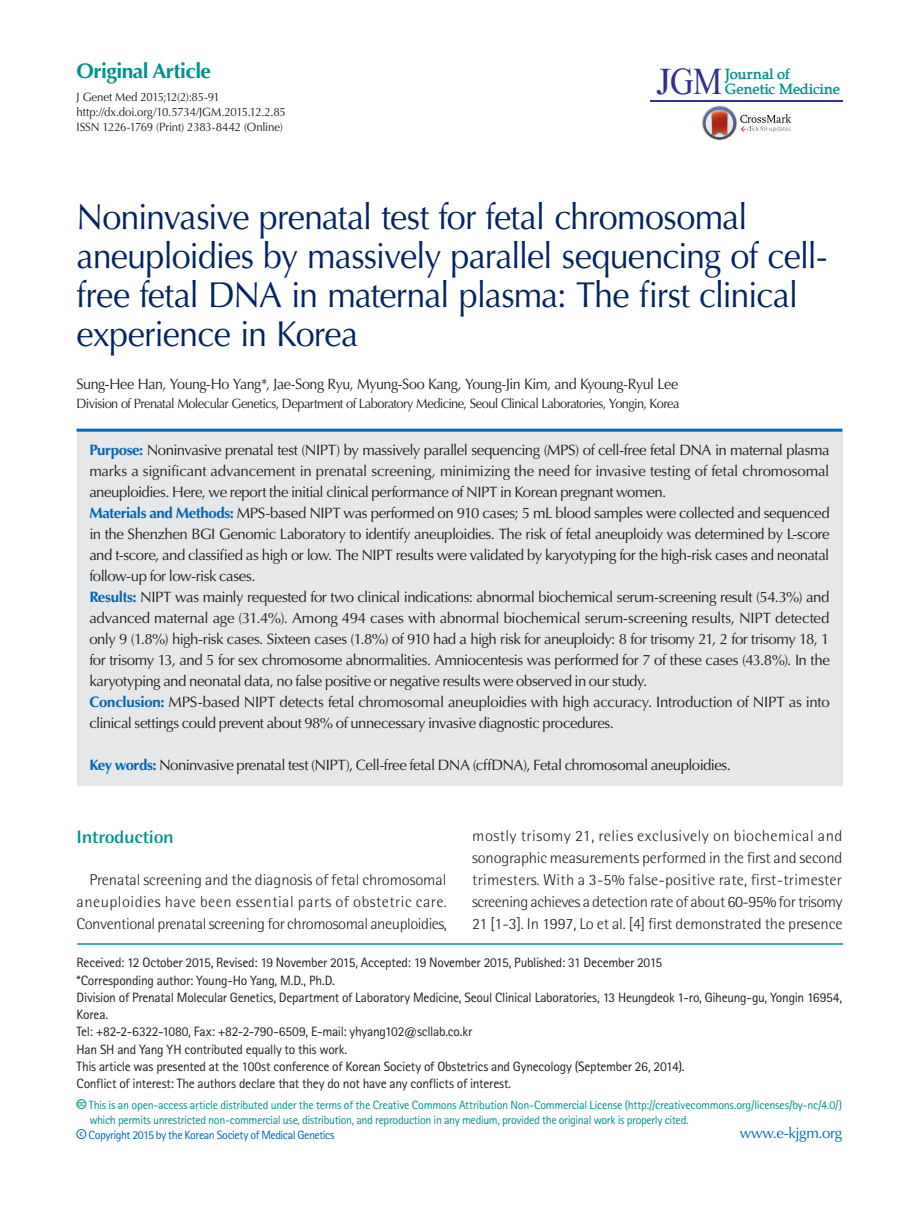
<style>
.page{position:relative;width:919px;height:1217px;background:#fff}
.page>*{position:absolute;margin:0;border:0;box-sizing:border-box;transform-origin:0 0}
.t1{font:38.4px "Mongolian Baiti";color:#2e3092}
.t2{font:36px/39px "Optima LT Std";letter-spacing:-.03em;color:#002361;scale:.95 1}
.t3{font:700 21px "Optima LT Std";letter-spacing:-.025em;color:#00918e}
.t4{font:700 18px "Rotis Semi Sans Std";letter-spacing:-.02em;color:#00918e;scale:1.1 1}
.t5{font:300 15.75px/21.9px "Rotis Semi Sans Std";letter-spacing:-.025em;color:#231f20;text-align:justify;scale:1.05 1}
.t6{font:15px/21px "Optima LT Std";letter-spacing:-.03em;color:#231f20}
.t7{font:15px "Optima LT Std";letter-spacing:-.03em;color:#231f20;scale:.95 1}
.t8{font:700 15px "Portland LDO";color:#00918e}
.t9{font:15px "Optima LT Std";letter-spacing:-.025em;color:#0166b3}
.t10{font:13.5px/17.2px "Rotis Sans Serif Std";letter-spacing:-.02em;color:#231f20}
.t11{font:13.5px "Optima LT Std";letter-spacing:-.04em;color:#231f20;scale:.95 1}
.t12{font:12px "Rotis Sans Serif Std";letter-spacing:-.025em;color:#00918e}
.t13{font:12px/15px "Optima LT Std";letter-spacing:-.015em;color:#231f20;scale:.95 1}
.t14{font:12px "Rotis Sans Serif Std";letter-spacing:-.04em;color:#0166b3}
.s1{font-weight:700;color:#0166b3}
</style>
<div class="page">
<hr style="left:649px;top:100px;width:193px;height:1px;background:#2e3092">
<hr style="left:77px;top:943px;width:766px;height:1px;background:#00918e">
<div style="left:77px;top:1098px;width:9px;height:10px;border:1px solid #00918e;border-radius:50%"></div>
<div style="left:77px;top:1128px;width:9px;height:10px;border:1px solid #0166b3;border-radius:50%"></div>
<div style="left:77px;top:429px;width:765px;height:356px;background:#e6e7e9"></div>
<hr style="left:77px;top:428px;width:765px;height:3px;background:#0166b3">
<img style="left:701px;top:105px;width:25px;height:36px">
<svg style="left:703px;top:107px;width:88px;height:32px"></svg>
<h3 class="t3" style="left:77px;top:58px;width:136px">Original Article</h3>
<p class="t13" style="left:77px;top:90px;width:222px">J Genet Med 2015;12(2):85-91 http://dx.doi.org/10.5734/JGM.2015.12.2.85<br>ISSN 1226-1769 (Print) 2383-8442 (Online)</p>
<h1 class="t1" style="left:656px;top:60px;width:68px">JGM</h1>
<p class="t8" style="left:724px;top:65px;width:67px">Journal of</p>
<p class="t8" style="left:724px;top:80px;width:117px">Genetic Medicine</p>
<h2 class="t2" style="left:77px;top:198px;width:791px">Noninvasive prenatal test for fetal chromosomal aneuploidies by massively parallel sequencing of cell&shy;free fetal DNA in maternal plasma: The first clinical experience in Korea</h2>
<p class="t7" style="left:77px;top:374px;width:634px">Sung-Hee Han, Young-Ho Yang*, Jae-Song Ryu, Myung-Soo Kang, Young-Jin Kim, and Kyoung-Ryul Lee</p>
<p class="t11" style="left:77px;top:396px;width:636px">Division of Prenatal Molecular Genetics, Department of Laboratory Medicine, Seoul Clinical Laboratories, Yongin, Korea</p>
<p class="t6" style="left:89px;top:439px;width:742px"><span class="s1">Purpose:</span> Noninvasive prenatal test (NIPT) by massively parallel sequencing (MPS) of cell-free fetal DNA in maternal plasma marks a significant advancement in prenatal screening, minimizing the need for invasive testing of fetal chromosomal aneuploidies. Here, we report the initial clinical performance of NIPT in Korean pregnant women.<br><span class="s1">Materials and Methods:</span> MPS-based NIPT was performed on 910 cases; 5 mL blood samples were collected and sequenced in the Shenzhen BGI Genomic Laboratory to identify aneuploidies. The risk of fetal aneuploidy was determined by L-score and t-score, and classified as high or low. The NIPT results were validated by karyotyping for the high-risk cases and neonatal follow-up for low-risk cases.<br><span class="s1">Results:</span> NIPT was mainly requested for two clinical indications: abnormal biochemical serum-screening result (54.3%) and advanced maternal age (31.4%). Among 494 cases with abnormal biochemical serum-screening results, NIPT detected only 9 (1.8%) high-risk cases. Sixteen cases (1.8%) of 910 had a high risk for aneuploidy: 8 for trisomy 21, 2 for trisomy 18, 1 for trisomy 13, and 5 for sex chromosome abnormalities. Amniocentesis was performed for 7 of these cases (43.8%). In the karyotyping and neonatal data, no false positive or negative results were observed in our study.<br><span class="s1">Conclusion:</span> MPS-based NIPT detects fetal chromosomal aneuploidies with high accuracy. Introduction of NIPT as into clinical settings could prevent about 98% of unnecessary invasive diagnostic procedures.</p>
<p class="t6" style="left:89px;top:754px;width:643px"><span class="s1">Key words:</span> Noninvasive prenatal test (NIPT), Cell-free fetal DNA (cffDNA), Fetal chromosomal aneuploidies.</p>
<p class="t5" style="left:472px;top:824px;width:354px">mostly trisomy 21, relies exclusively on biochemical and sonographic measurements performed in the first and second trimesters. With a 3-5% false-positive rate, first-trimester screening achieves a detection rate of about 60-95% for trisomy 21 [1-3]. In 1997, Lo et al. [4] first demonstrated the presence</p>
<p class="t4" style="left:77px;top:825px;width:90px">Introduction</p>
<p class="t5" style="left:77px;top:868px;width:354px;text-indent:13px">Prenatal screening and the diagnosis of fetal chromosomal aneuploidies have been essential parts of obstetric care.<br>Conventional prenatal screening for chromosomal aneuploidies,</p>
<p class="t10" style="left:77px;top:953px;width:767px">Received: 12 October 2015, Revised: 19 November 2015, Accepted: 19 November 2015, Published: 31 December 2015<br>*Corresponding author: Young-Ho Yang, M.D., Ph.D.<br>Division of Prenatal Molecular Genetics, Department of Laboratory Medicine, Seoul Clinical Laboratories, 13 Heungdeok 1-ro, Giheung-gu, Yongin 16954, Korea.<br>Tel: +82-2-6322-1080, Fax: +82-2-790-6509, E-mail: yhyang102@scllab.co.kr<br>Han SH and Yang YH contributed equally to this work.<br>This article was presented at the 100st conference of Korean Society of Obstetrics and Gynecology (September 26, 2014).<br>Conflict of interest: The authors declare that they do not have any conflicts of interest.</p>
<p class="t12" style="left:77px;top:1097px;width:766px"><sup>㏄</sup> This is an open-access article distributed under the terms of the Creative Commons Attribution Non-Commercial License (http://creativecommons.org/licenses/by-nc/4.0/)</p>
<p class="t12" style="left:89px;top:1112px;width:600px">which permits unrestricted non-commercial use, distribution, and reproduction in any medium, provided the original work is properly cited.</p>
<p class="t14" style="left:79px;top:1127px;width:257px"><sup>c</sup> Copyright 2015 by the Korean Society of Medical Genetics</p>
<p class="t9" style="left:740px;top:1123px;width:104px">www.e-kjgm.org</p>
</div>
